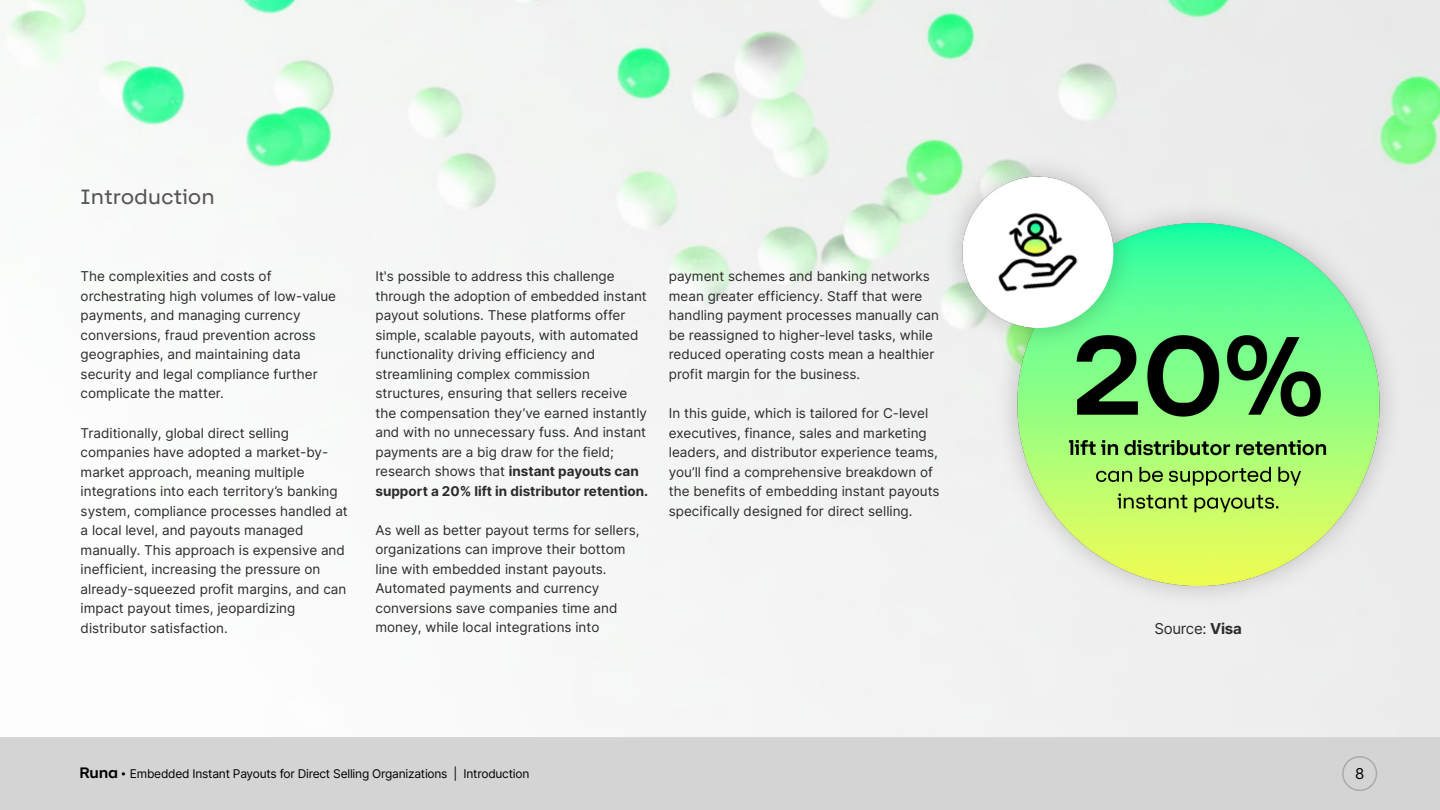
<style>
.page{position:relative;width:1440px;height:810px;background:#fff}
.page>*{position:absolute;margin:0;border:0;box-sizing:border-box;transform-origin:0 0}
.t1{font:22.5px "F37 Lineca";color:#555}
.t2{font:15px "Inter";letter-spacing:-.02em;color:#2b2b2b}
.t3{font:15px "Inter";color:#000}
.t4{font:13.5px/19.5px "Inter";color:#2b2b2b}
.t5{font:12px "Inter";letter-spacing:-.02em;color:#000}
.s1{font-weight:700}
.s2{font-family:"F37 Lineca";font-weight:700;font-size:16.5px}
</style>
<div class="page">
<div style="left:0;top:737px;width:1440px;height:73px;background:#d4d4d4"></div>
<div style="left:1342px;top:756px;width:35px;height:35px;border:2px solid #aaa;border-radius:50%"></div>
<img style="left:0;top:0;width:1440px;height:737px">
<img style="left:909px;top:140px;width:531px;height:484px">
<h1 class="t1" style="left:81px;top:181px;width:136px">Introduction</h1>
<p class="t4" style="left:81px;top:266px;width:257px">The complexities and costs of orchestrating high volumes of low-value payments, and managing currency conversions, fraud prevention across geographies, and maintaining data security and legal compliance further complicate the matter.</p>
<p class="t4" style="left:81px;top:423px;width:269px">Traditionally, global direct selling companies have adopted a market-by&shy;market approach, meaning multiple integrations into each territory’s banking system, compliance processes handled at a local level, and payouts managed manually. This approach is expensive and inefficient, increasing the pressure on already-squeezed profit margins, and can impact payout times, jeopardizing distributor satisfaction.</p>
<p class="t4" style="left:375px;top:266px;width:274px">It's possible to address this challenge through the adoption of embedded instant payout solutions. These platforms offer simple, scalable payouts, with automated functionality driving efficiency and streamlining complex commission structures, ensuring that sellers receive the compensation they’ve earned instantly and with no unnecessary fuss. And instant payments are a big draw for the field; research shows that <span class="s1">instant payouts can support a 20% lift in distributor retention.</span></p>
<p class="t4" style="left:375px;top:520px;width:266px">As well as better payout terms for sellers, organizations can improve their bottom line with embedded instant payouts.<br>Automated payments and currency conversions save companies time and money, while local integrations into</p>
<p class="t4" style="left:669px;top:266px;width:272px">payment schemes and banking networks mean greater efficiency. Staff that were handling payment processes manually can be reassigned to higher-level tasks, while reduced operating costs mean a healthier profit margin for the business.</p>
<p class="t4" style="left:669px;top:403px;width:272px">In this guide, which is tailored for C-level executives, finance, sales and marketing leaders, and distributor experience teams, you’ll find a comprehensive breakdown of the benefits of embedding instant payouts specifically designed for direct selling.</p>
<p class="t5" style="left:79px;top:765px;width:452px"><span class="s2">Runa •</span> Embedded Instant Payouts for Direct Selling Organizations | Introduction</p>
<p class="t2" style="left:1155px;top:618px;width:89px">Source: <span class="s1">Visa</span></p>
<p class="t3" style="left:1355px;top:762px;width:11px">8</p>
</div>
